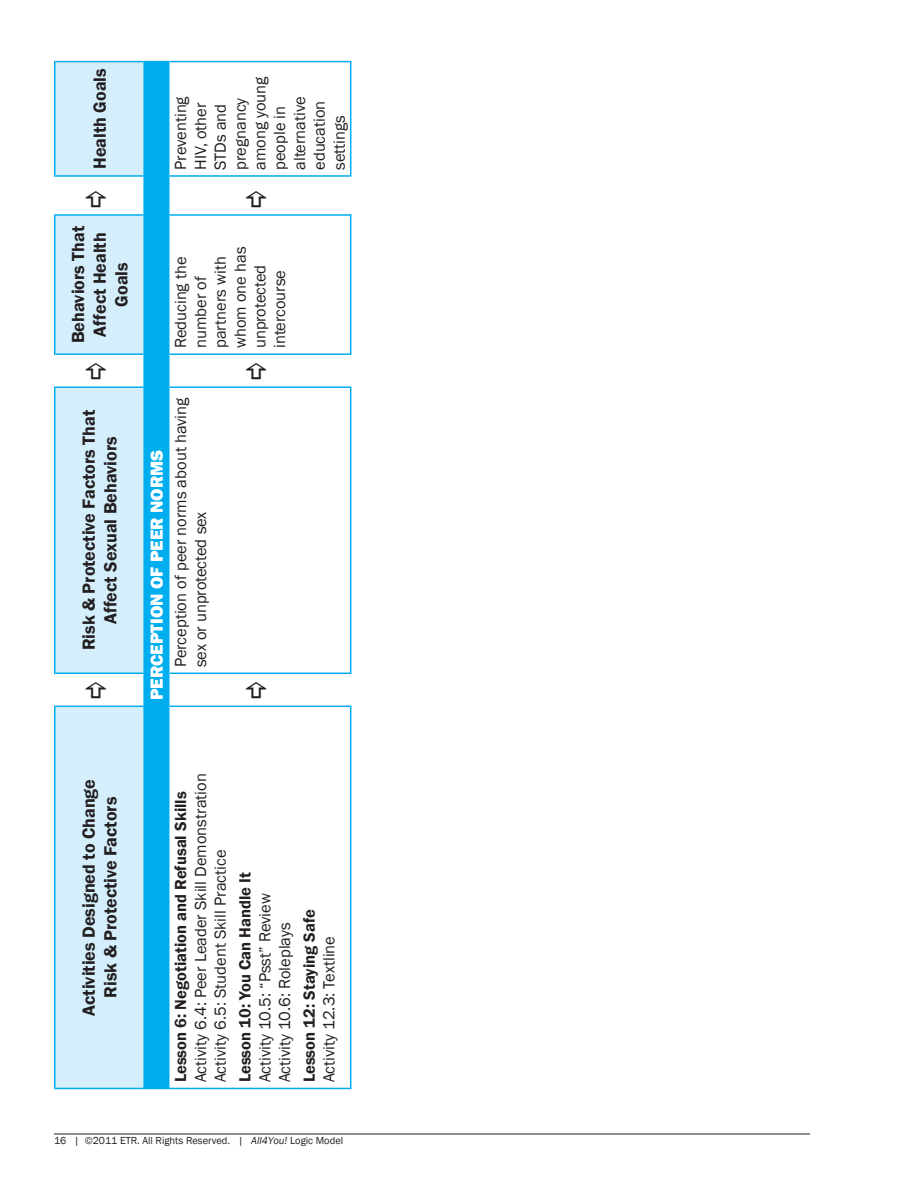
<style>
.page{position:relative;width:918px;height:1188px;background:#fff}
.page>*{position:absolute;margin:0;border:0;box-sizing:border-box;transform-origin:0 0}
.t1{font:600 18px/21.6px "Franklin Gothic";color:#231f20;text-align:center}
.t2{font:800 18px "Franklin Gothic";color:#fff}
.t3{font:16.5px/19.8px "Franklin Gothic";color:#231f20}
.t4{font:10.5px "Franklin Gothic";color:#231f20}
.s1{font-weight:600}
.s2{font-style:italic}
</style>
<div class="page">
<hr style="left:54px;top:1134px;width:756px;height:1px;background:#231f20">
<div style="left:55px;top:706px;width:89px;height:382px;background:#d4effb"></div>
<svg style="left:56px;top:62px;width:87px;height:611px;background:#d8f0fb"></svg>
<div style="left:144px;top:62px;width:25px;height:1026px;background:#00aeef"></div>
<svg style="left:145px;top:1088px;width:23px;height:1px"></svg>
<hr style="left:143px;top:673px;width:2px;height:33px;background:#00aeef">
<hr style="left:143px;top:354px;width:2px;height:33px;background:#00aeef">
<hr style="left:143px;top:176px;width:2px;height:39px;background:#00aeef">
<svg style="left:145px;top:61px;width:23px;height:1px"></svg>
<hr style="left:168px;top:673px;width:2px;height:33px;background:#00aeef">
<hr style="left:168px;top:354px;width:2px;height:33px;background:#00aeef">
<hr style="left:168px;top:176px;width:2px;height:39px;background:#00aeef">
<hr style="left:54px;top:706px;width:2px;height:383px;background:#00aeef">
<hr style="left:56px;top:1088px;width:87px;height:1px;background:#00aeef">
<hr style="left:56px;top:706px;width:87px;height:1px;background:#00aeef">
<hr style="left:143px;top:706px;width:2px;height:383px;background:#00aeef">
<hr style="left:168px;top:706px;width:2px;height:383px;background:#00aeef">
<hr style="left:170px;top:1088px;width:180px;height:1px;background:#00aeef">
<hr style="left:170px;top:706px;width:180px;height:1px;background:#00aeef">
<hr style="left:350px;top:706px;width:1px;height:383px;background:#00aeef">
<hr style="left:54px;top:386px;width:2px;height:288px;background:#00aeef">
<hr style="left:56px;top:673px;width:87px;height:1px;background:#00aeef">
<hr style="left:56px;top:386px;width:87px;height:2px;background:#00aeef">
<hr style="left:143px;top:387px;width:2px;height:286px;background:#00aeef">
<hr style="left:54px;top:214px;width:2px;height:141px;background:#00aeef">
<hr style="left:56px;top:353px;width:87px;height:2px;background:#00aeef">
<hr style="left:56px;top:214px;width:87px;height:2px;background:#00aeef">
<hr style="left:143px;top:215px;width:2px;height:139px;background:#00aeef">
<hr style="left:54px;top:61px;width:2px;height:116px;background:#00aeef">
<hr style="left:56px;top:175px;width:87px;height:2px;background:#00aeef">
<hr style="left:56px;top:61px;width:87px;height:1px;background:#00aeef">
<hr style="left:143px;top:61px;width:2px;height:115px;background:#00aeef">
<hr style="left:350px;top:61px;width:1px;height:116px;background:#00aeef">
<hr style="left:350px;top:214px;width:1px;height:141px;background:#00aeef">
<hr style="left:168px;top:387px;width:2px;height:286px;background:#00aeef">
<hr style="left:170px;top:673px;width:180px;height:1px;background:#00aeef">
<hr style="left:170px;top:386px;width:180px;height:2px;background:#00aeef">
<hr style="left:350px;top:386px;width:1px;height:288px;background:#00aeef">
<hr style="left:168px;top:215px;width:2px;height:139px;background:#00aeef">
<hr style="left:170px;top:353px;width:180px;height:2px;background:#00aeef">
<hr style="left:170px;top:214px;width:180px;height:2px;background:#00aeef">
<hr style="left:168px;top:61px;width:2px;height:115px;background:#00aeef">
<hr style="left:170px;top:175px;width:180px;height:2px;background:#00aeef">
<hr style="left:170px;top:61px;width:180px;height:1px;background:#00aeef">
<svg style="left:86px;top:363px;width:20px;height:16px"></svg>
<svg style="left:86px;top:191px;width:20px;height:16px"></svg>
<p class="t1" style="left:89px;top:169px;width:102px;rotate:-90deg">Health Goals</p>
<p class="t1" style="left:68px;top:343px;width:119px;rotate:-90deg">Behaviors That<br>Affect Health<br>Goals</p>
<p class="t1" style="left:78px;top:650px;width:242px;rotate:-90deg">Risk &amp; Protective Factors That<br>Affect Sexual Behaviors</p>
<p class="t3" style="left:171px;top:170px;width:95px;rotate:-90deg">Preventing<br>HIV, other<br>STDs and pregnancy among young people in alternative education settings</p>
<p class="t3" style="left:171px;top:348px;width:103px;rotate:-90deg">Reducing the number of partners with whom one has unprotected intercourse</p>
<p class="t2" style="left:145px;top:700px;width:252px;rotate:-90deg">PERCEPTION OF PEER NORMS</p>
<p class="t3" style="left:171px;top:667px;width:271px;rotate:-90deg">Perception of peer norms about having sex or unprotected sex</p>
<p class="t1" style="left:78px;top:1016px;width:238px;rotate:-90deg">Activities Designed to Change<br>Risk &amp; Protective Factors</p>
<p class="t3" style="left:171px;top:1082px;width:311px;rotate:-90deg"><span class="s1">Lesson 6: Negotiation and Refusal Skills<br></span>Activity 6.4: Peer Leader Skill Demonstration<br>Activity 6.5: Student Skill Practice</p>
<p class="t3" style="left:236px;top:1082px;width:212px;rotate:-90deg"><span class="s1">Lesson 10: You Can Handle It<br></span>Activity 10.5: “Psst” Review<br>Activity 10.6: Roleplays</p>
<p class="t3" style="left:300px;top:1082px;width:175px;rotate:-90deg"><span class="s1">Lesson 12: Staying Safe<br></span>Activity 12.3: Textline</p>
<p class="t4" style="left:54px;top:1134px;width:291px">16 | ©2011 ETR. All Rights Reserved. | <span class="s2">All4You!</span> Logic Model</p>
</div>
